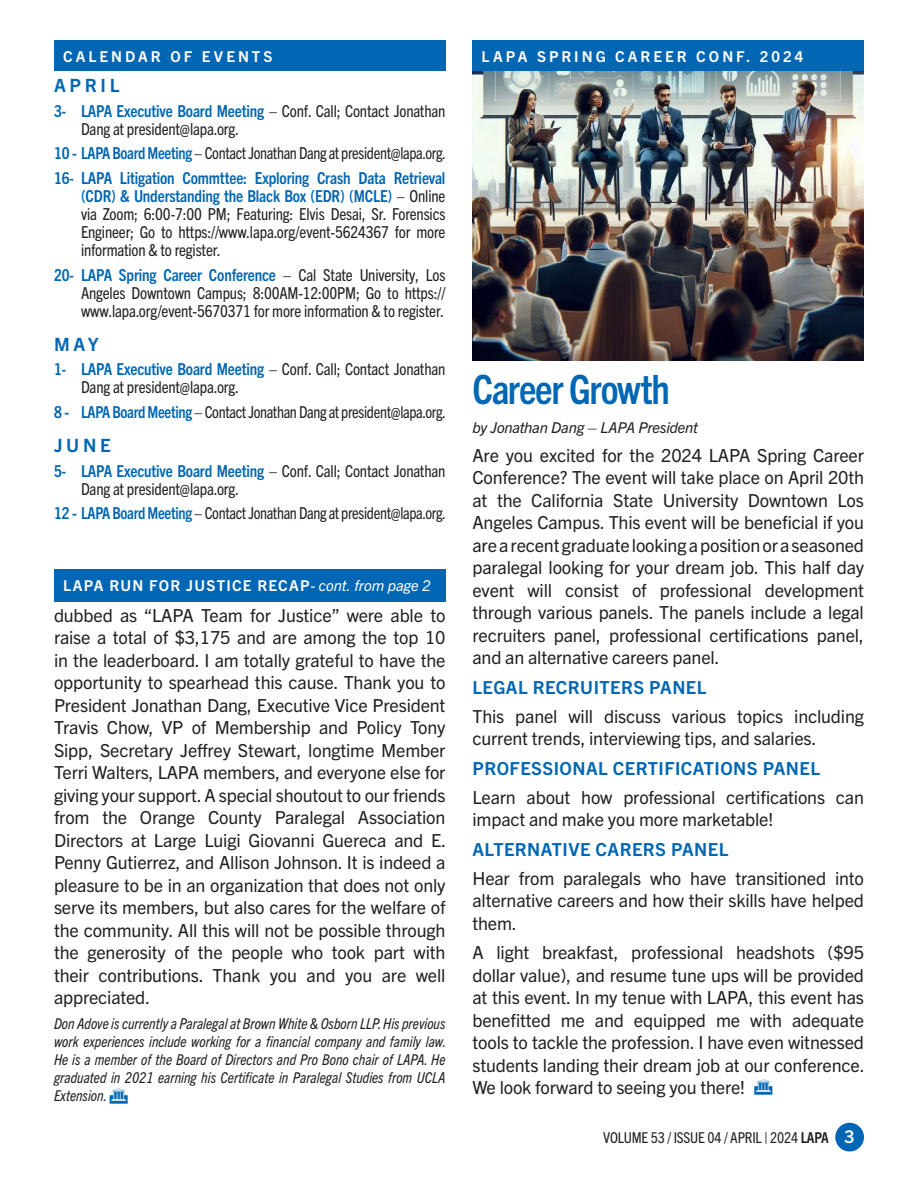
<style>
.page{position:relative;width:918px;height:1188px;background:#fff}
.page>*{position:absolute;margin:0;border:0;box-sizing:border-box;transform-origin:0 0}
.body_copy{font:700 condensed 40.5px "Trade Gothic Next LT Pro";letter-spacing:-.03em;color:#0166b3}
.t1{font:700 18.3px "Trade Gothic Next LT Pro";letter-spacing:.2em;color:#0166b3}
.t2{font:18px/22.5px "Trade Gothic Next LT Pro";letter-spacing:-.01em;color:#231f20;text-align:justify}
.t3{font:700 18px "Trade Gothic Next LT Pro";letter-spacing:.025em;color:#0166b3}
.t4{font:condensed 16.5px/18px "Trade Gothic Next LT Pro";letter-spacing:-.01em;color:#231f20}
.t5{font:condensed 16.5px "Trade Gothic Next LT Pro";letter-spacing:-.01em;color:#231f20;scale:.96 1}
.t6{font:italic condensed 15px/18px "Trade Gothic Next LT Pro";color:#231f20;text-align:justify}
.t7{font:700 15px "Trade Gothic Next LT Pro";letter-spacing:.2em;color:#fff}
.t8{font:700 15px "Trade Gothic Next LT Pro";letter-spacing:.08em;color:#fff}
.t9{font:condensed 15px "Trade Gothic Next LT Pro";letter-spacing:-.01em;color:#231f20}
.by_line{font:italic 15px "Trade Gothic Next LT Pro";letter-spacing:-.02em;color:#231f20}
.s1{font-weight:700;color:#0166b3}
.s2{font-weight:400;font-style:italic}
.s3{font-weight:700}
.s4{font-weight:700;font-stretch:normal;font-size:17.4px;color:#fff}
</style>
<div class="page">
<div style="left:835px;top:1123px;width:29px;height:29px;background:#0166b3;border-radius:50%"></div>
<img style="left:472px;top:71px;width:392px;height:290px">
<div style="left:54px;top:40px;width:392px;height:31px;background:#0166b3"></div>
<div style="left:472px;top:40px;width:392px;height:31px;background:#0166b3"></div>
<div style="left:54px;top:569px;width:392px;height:33px;background:#0166b3"></div>
<p class="t7" style="left:63px;top:47px;width:211px">CALENDAR OF EVENTS</p>
<p class="t7" style="left:482px;top:47px;width:323px">LAPA SPRING CAREER CONF. 2024</p>
<p class="t1" style="left:54px;top:73px;width:67px">APRIL</p>
<p class="t4" style="left:81px;top:101px;width:366px;text-indent:-27px"><span class="s1">3- LAPA Executive Board Meeting</span> – Conf. Call; Contact Jonathan<br>Dang at president@lapa.org.</p>
<p class="t5" style="left:54px;top:142px;width:410px"><span class="s1">10 - LAPA Board Meeting</span> – Contact Jonathan Dang at president@lapa.org.</p>
<p class="t4" style="left:81px;top:168px;width:366px;text-align:justify;text-indent:-27px"><span class="s1">16- LAPA Litigation Commttee: Exploring Crash Data Retrieval (CDR) &amp; Understanding the Black Box (EDR) (MCLE)</span> – Online via Zoom; 6:00-7:00 PM; Featuring: Elvis Desai, Sr. Forensics Engineer; Go to https://www.lapa.org/event-5624367 for more information &amp; to register.</p>
<p class="t4" style="left:81px;top:265px;width:366px;text-align:justify;text-indent:-27px"><span class="s1">20- LAPA Spring Career Conference</span> – Cal State University, Los Angeles Downtown Campus; 8:00AM-12:00PM; Go to https:// www.lapa.org/event-5670371 for more information &amp; to register.</p>
<p class="t1" style="left:54px;top:331px;width:46px">MAY</p>
<p class="t4" style="left:81px;top:359px;width:366px;text-indent:-27px"><span class="s1">1- LAPA Executive Board Meeting</span> – Conf. Call; Contact Jonathan<br>Dang at president@lapa.org.</p>
<p class="t5" style="left:54px;top:401px;width:410px"><span class="s1">8 - LAPA Board Meeting</span> – Contact Jonathan Dang at president@lapa.org.</p>
<p class="t1" style="left:54px;top:433px;width:58px">JUNE</p>
<p class="t4" style="left:81px;top:461px;width:366px;text-indent:-27px"><span class="s1">5- LAPA Executive Board Meeting</span> – Conf. Call; Contact Jonathan<br>Dang at president@lapa.org.</p>
<p class="t5" style="left:54px;top:502px;width:410px"><span class="s1">12 - LAPA Board Meeting</span> – Contact Jonathan Dang at president@lapa.org.</p>
<p class="body_copy" style="left:472px;top:362px;width:199px">Career Growth</p>
<p class="by_line" style="left:472px;top:417px;width:227px">by Jonathan Dang – LAPA President</p>
<p class="t2" style="left:472px;top:443px;width:393px">Are you excited for the 2024 LAPA Spring Career Conference? The event will take place on April 20th at the California State University Downtown Los Angeles Campus. This event will be beneficial if you are a recent graduate looking a position or a seasoned paralegal looking for your dream job. This half day event will consist of professional development through various panels. The panels include a legal recruiters panel, professional certifications panel, and an alternative careers panel.</p>
<p class="t3" style="left:472px;top:674px;width:235px">LEGAL RECRUITERS PANEL</p>
<p class="t2" style="left:472px;top:704px;width:393px">This panel will discuss various topics including current trends, interviewing tips, and salaries.</p>
<p class="t3" style="left:472px;top:755px;width:349px">PROFESSIONAL CERTIFICATIONS PANEL</p>
<p class="t2" style="left:472px;top:785px;width:393px">Learn about how professional certifications can impact and make you more marketable!</p>
<p class="t3" style="left:472px;top:836px;width:257px">ALTERNATIVE CARERS PANEL</p>
<p class="t2" style="left:472px;top:866px;width:393px">Hear from paralegals who have transitioned into alternative careers and how their skills have helped them.</p>
<p class="t2" style="left:472px;top:940px;width:394px">A light breakfast, professional headshots ($95 dollar value), and resume tune ups will be provided at this event. In my tenue with LAPA, this event has benefitted me and equipped me with adequate tools to tackle the profession. I have even witnessed students landing their dream job at our conference.<br>We look forward to seeing you there!</p>
<p class="t8" style="left:63px;top:576px;width:369px">LAPA RUN FOR JUSTICE RECAP<span class="s2">- cont. from page 2</span></p>
<p class="t2" style="left:54px;top:603px;width:394px">dubbed as “LAPA Team for Justice” were able to raise a total of $3,175 and are among the top 10 in the leaderboard. I am totally grateful to have the opportunity to spearhead this cause. Thank you to President Jonathan Dang, Executive Vice President Travis Chow, VP of Membership and Policy Tony Sipp, Secretary Jeffrey Stewart, longtime Member Terri Walters, LAPA members, and everyone else for giving your support. A special shoutout to our friends from the Orange County Paralegal Association Directors at Large Luigi Giovanni Guereca and E.<br>Penny Gutierrez, and Allison Johnson. It is indeed a pleasure to be in an organization that does not only serve its members, but also cares for the welfare of the community. All this will not be possible through the generosity of the people who took part with their contributions. Thank you and you are well appreciated.</p>
<p class="t6" style="left:54px;top:1014px;width:394px">Don Adove is currently a Paralegal at Brown White &amp; Osborn LLP. His previous work experiences include working for a financial company and family law.<br>He is a member of the Board of Directors and Pro Bono chair of LAPA. He graduated in 2021 earning his Certificate in Paralegal Studies from UCLA Extension.</p>
<p class="t9" style="left:603px;top:1128px;width:253px">VOLUME 53 / ISSUE 04 / APRIL | 2024 <span class="s3">LAPA</span> <span class="s4">3</span></p>
</div>
